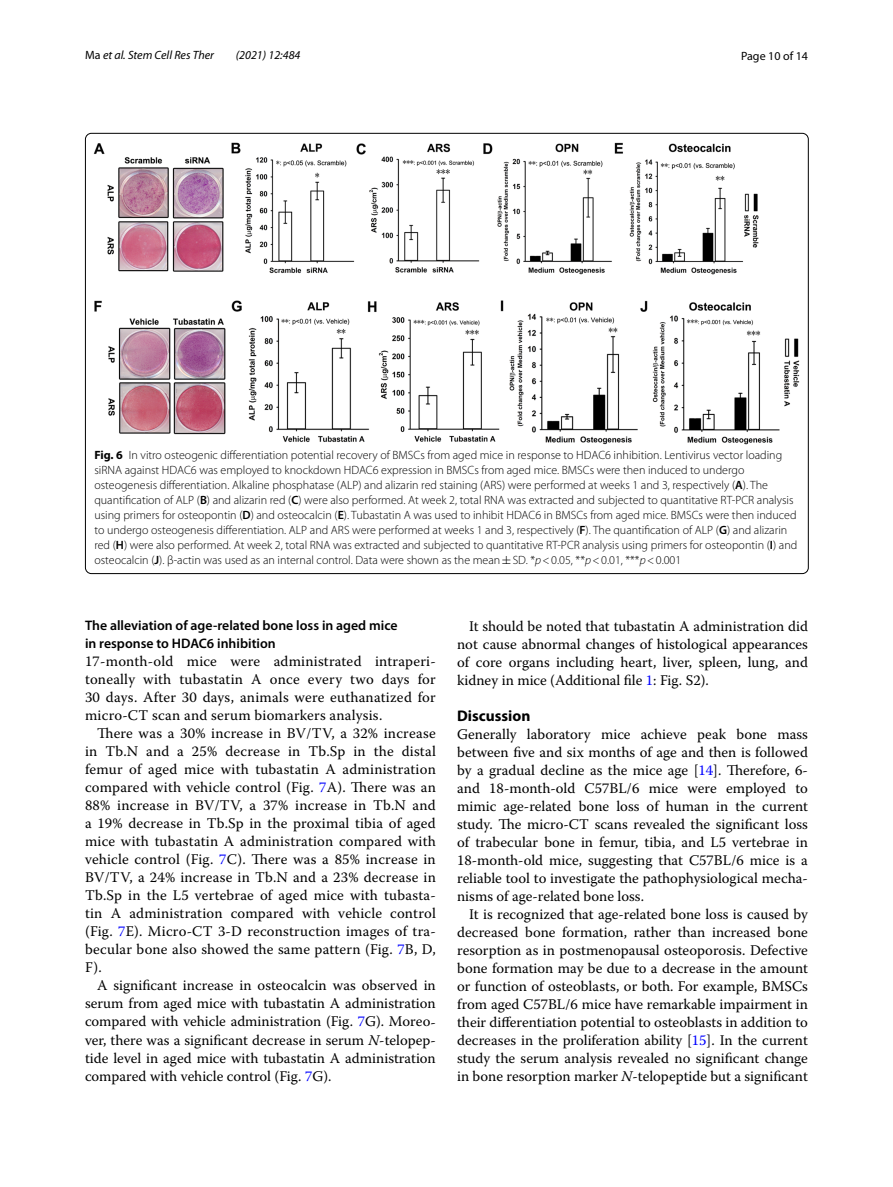
<style>
.page{position:relative;width:893px;height:1187px;background:#fff}
.page>*{position:absolute;margin:0;border:0;box-sizing:border-box;transform-origin:0 0}
.t1{font:700 15.45px "Myriad Pro";color:#000}
.t2{font:14.7px/18px "Warnock Pro";color:#000;text-align:justify}
.t3{font:600 13.8px/18px "Myriad Pro";color:#000}
.t4{font:300 12px/15px "Myriad Pro";color:#000}
.t5{font:italic 12px "Myriad Pro";color:#000}
.t6{font:12px "Myriad Pro";color:#000}
.s1{font-style:normal}
.s2{font-weight:700}
.s3{font-weight:600}
.s4{font-family:"MTSY";font-weight:400}
.s5{font-style:italic}
.s6{color:#00f}
</style>
<div class="page">
<img style="left:94px;top:142px;width:706px;height:302px">
<p class="t5" style="left:85px;top:48px;width:130px"><span class="s1">Ma</span> et al. Stem Cell Res Ther</p>
<p class="t5" style="left:236px;top:48px;width:66px">(2021) 12:484</p>
<p class="t6" style="left:741px;top:48px;width:68px">Page 10 of 14</p>
<p class="t4" style="left:94px;top:448px;width:704px"><span class="s2">Fig. 6</span> In vitro osteogenic differentiation potential recovery of BMSCs from aged mice in response to HDAC6 inhibition. Lentivirus vector loading siRNA against HDAC6 was employed to knockdown HDAC6 expression in BMSCs from aged mice. BMSCs were then induced to undergo osteogenesis differentiation. Alkaline phosphatase (ALP) and alizarin red staining (ARS) were performed at weeks 1 and 3, respectively (<span class="s3">A</span>). The quantification of ALP (<span class="s3">B</span>) and alizarin red (<span class="s3">C</span>) were also performed. At week 2, total RNA was extracted and subjected to quantitative RT-PCR analysis using primers for osteopontin (<span class="s3">D</span>) and osteocalcin (<span class="s3">E</span>). Tubastatin A was used to inhibit HDAC6 in BMSCs from aged mice. BMSCs were then induced to undergo osteogenesis differentiation. ALP and ARS were performed at weeks 1 and 3, respectively (<span class="s3">F</span>). The quantification of ALP (<span class="s3">G</span>) and alizarin red (<span class="s3">H</span>) were also performed. At week 2, total RNA was extracted and subjected to quantitative RT-PCR analysis using primers for osteopontin (<span class="s3">I</span>) and osteocalcin (<span class="s3">J</span>). β-actin was used as an internal control. Data were shown as the mean<span class="s4">±</span>SD. *<span class="s5">p</span>&lt;0.05, **<span class="s5">p</span>&lt;0.01, ***<span class="s5">p</span>&lt;0.001</p>
<p class="t3" style="left:85px;top:616px;width:314px">The alleviation of age‑related bone loss in aged mice in response to HDAC6 inhibition</p>
<p class="t2" style="left:85px;top:652px;width:352px">17-month-old mice were administrated intraperi&shy;toneally with tubastatin A once every two days for 30 days. After 30 days, animals were euthanatized for micro-CT scan and serum biomarkers analysis.</p>
<p class="t2" style="left:85px;top:724px;width:352px;text-indent:12px">There was a 30% increase in BV/TV, a 32% increase in Tb.N and a 25% decrease in Tb.Sp in the distal femur of aged mice with tubastatin A administration compared with vehicle control (Fig. <span class="s6">7</span>A). There was an 88% increase in BV/TV, a 37% increase in Tb.N and a 19% decrease in Tb.Sp in the proximal tibia of aged mice with tubastatin A administration compared with vehicle control (Fig. <span class="s6">7</span>C). There was a 85% increase in BV/TV, a 24% increase in Tb.N and a 23% decrease in Tb.Sp in the L5 vertebrae of aged mice with tubasta&shy;tin A administration compared with vehicle control (Fig. <span class="s6">7</span>E). Micro-CT 3-D reconstruction images of tra&shy;becular bone also showed the same pattern (Fig. <span class="s6">7</span>B, D, F).</p>
<p class="t2" style="left:85px;top:976px;width:352px;text-indent:12px">A significant increase in osteocalcin was observed in serum from aged mice with tubastatin A administration compared with vehicle administration (Fig. <span class="s6">7</span>G). Moreo&shy;ver, there was a significant decrease in serum <span class="s5">N</span>-telopep&shy;tide level in aged mice with tubastatin A administration compared with vehicle control (Fig. <span class="s6">7</span>G).</p>
<p class="t2" style="left:457px;top:616px;width:352px;text-indent:12px">It should be noted that tubastatin A administration did not cause abnormal changes of histological appearances of core organs including heart, liver, spleen, lung, and kidney in mice (Additional file <span class="s6">1</span>: Fig. S2).</p>
<p class="t1" style="left:457px;top:705px;width:75px">Discussion</p>
<p class="t2" style="left:457px;top:724px;width:352px">Generally laboratory mice achieve peak bone mass between five and six months of age and then is followed by a gradual decline as the mice age [<span class="s6">14</span>]. Therefore, 6- and 18-month-old C57BL/6 mice were employed to mimic age-related bone loss of human in the current study. The micro-CT scans revealed the significant loss of trabecular bone in femur, tibia, and L5 vertebrae in 18-month-old mice, suggesting that C57BL/6 mice is a reliable tool to investigate the pathophysiological mecha&shy;nisms of age-related bone loss.</p>
<p class="t2" style="left:457px;top:904px;width:352px;text-indent:12px">It is recognized that age-related bone loss is caused by decreased bone formation, rather than increased bone resorption as in postmenopausal osteoporosis. Defective bone formation may be due to a decrease in the amount or function of osteoblasts, or both. For example, BMSCs from aged C57BL/6 mice have remarkable impairment in their differentiation potential to osteoblasts in addition to decreases in the proliferation ability [<span class="s6">15</span>]. In the current study the serum analysis revealed no significant change in bone resorption marker <span class="s5">N</span>-telopeptide but a significant</p>
</div>
